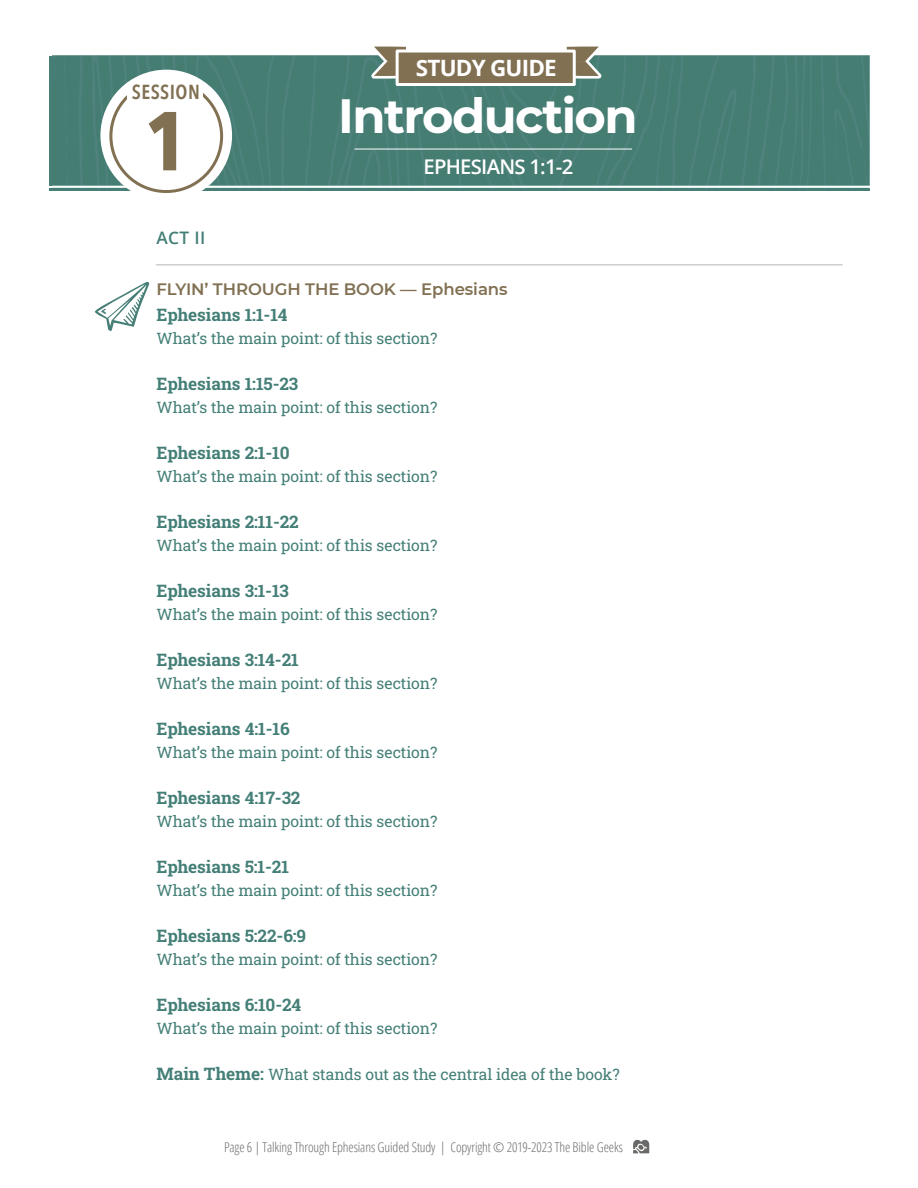
<style>
.page{position:relative;width:918px;height:1188px;background:#fff}
.page>*{position:absolute;margin:0;border:0;box-sizing:border-box;transform-origin:0 0}
.t1{font:700 82.5px "Avenir Next Condensed";color:#817052}
.t2{font:700 48px "Montserrat";letter-spacing:-.03em;color:#fff}
.t3{font:700 22.5px "Open Sans";letter-spacing:-.035em;color:#fff}
.t4{font:600 20.25px "Open Sans";letter-spacing:-.035em;color:#fff}
.t5{font:600 20.25px "Avenir Next Condensed";letter-spacing:.02em;color:#817052}
.t6{font:700 17.25px "Roboto Slab";letter-spacing:-.005em;color:#447f77}
.t7{font:600 17.25px "Open Sans";color:#447f77}
.t8{font:600 16.5px "Montserrat";letter-spacing:-.005em;color:#817052}
.t9{font:15.75px "Roboto Slab";letter-spacing:-.005em;color:#447f77}
.t10{font:300 13.5px "Open Sans Condensed";letter-spacing:-.01em;color:#6a6968}
.s1{font-weight:700;font-size:17.25px}
</style>
<div class="page">
<hr style="left:49px;top:188px;width:820px;height:2px;background:#477f76">
<img style="left:52px;top:55px;width:817px;height:134px">
<svg style="left:633px;top:1140px;width:16px;height:13px"></svg>
<hr style="left:156px;top:264px;width:686px;height:2px;background:#cbcbcb">
<div style="left:100px;top:70px;width:132px;height:131px;background:#fff;border-radius:50%"></div>
<div style="left:109px;top:79px;width:114px;height:114px;border:3px solid #817052;border-radius:50%"></div>
<div style="left:128px;top:88px;width:75px;height:22px;background:#fff"></div>
<div style="left:148px;top:79px;width:36px;height:21px;background:#fff"></div>
<div style="left:136px;top:82px;width:61px;height:22px;background:#fff"></div>
<svg style="left:567px;top:46px;width:44px;height:35px"></svg>
<svg style="left:362px;top:46px;width:44px;height:35px"></svg>
<div style="left:396px;top:50px;width:180px;height:36px;background:#817052;border:3px solid #fff"></div>
<hr style="left:355px;top:149px;width:277px;height:1px;background:#fff">
<svg style="left:94px;top:282px;width:56px;height:49px"></svg>
<p class="t5" style="left:132px;top:79px;width:69px">SESSION</p>
<h1 class="t1" style="left:145px;top:88px;width:45px">1</h1>
<h3 class="t3" style="left:416px;top:59px;width:142px">STUDY GUIDE</h3>
<h2 class="t2" style="left:338px;top:87px;width:301px">Introduction</h2>
<p class="t4" style="left:424px;top:158px;width:151px">EPHESIANS 1:1-2</p>
<p class="t7" style="left:156px;top:231px;width:51px">ACT II</p>
<p class="t8" style="left:156px;top:279px;width:353px">FLYIN’ THROUGH THE BOOK — Ephesians</p>
<p class="t6" style="left:156px;top:303px;width:133px">Ephesians 1:1-14</p>
<p class="t9" style="left:156px;top:328px;width:283px">What’s the main point: of this section?</p>
<p class="t6" style="left:156px;top:372px;width:143px">Ephesians 1:15-23</p>
<p class="t9" style="left:156px;top:397px;width:283px">What’s the main point: of this section?</p>
<p class="t6" style="left:156px;top:441px;width:135px">Ephesians 2:1-10</p>
<p class="t9" style="left:156px;top:466px;width:283px">What’s the main point: of this section?</p>
<p class="t6" style="left:156px;top:510px;width:144px">Ephesians 2:11-22</p>
<p class="t9" style="left:156px;top:535px;width:283px">What’s the main point: of this section?</p>
<p class="t6" style="left:156px;top:579px;width:134px">Ephesians 3:1-13</p>
<p class="t9" style="left:156px;top:604px;width:283px">What’s the main point: of this section?</p>
<p class="t6" style="left:156px;top:648px;width:144px">Ephesians 3:14-21</p>
<p class="t9" style="left:156px;top:673px;width:283px">What’s the main point: of this section?</p>
<p class="t6" style="left:156px;top:717px;width:135px">Ephesians 4:1-16</p>
<p class="t9" style="left:156px;top:742px;width:283px">What’s the main point: of this section?</p>
<p class="t6" style="left:156px;top:786px;width:146px">Ephesians 4:17-32</p>
<p class="t9" style="left:156px;top:811px;width:283px">What’s the main point: of this section?</p>
<p class="t6" style="left:156px;top:855px;width:134px">Ephesians 5:1-21</p>
<p class="t9" style="left:156px;top:880px;width:283px">What’s the main point: of this section?</p>
<p class="t6" style="left:156px;top:924px;width:151px">Ephesians 5:22-6:9</p>
<p class="t9" style="left:156px;top:949px;width:283px">What’s the main point: of this section?</p>
<p class="t6" style="left:156px;top:993px;width:146px">Ephesians 6:10-24</p>
<p class="t9" style="left:156px;top:1018px;width:283px">What’s the main point: of this section?</p>
<p class="t9" style="left:156px;top:1063px;width:465px"><span class="s1">Main Theme:</span> What stands out as the central idea of the book?</p>
<p class="t10" style="left:224px;top:1142px;width:400px">Page 6 | Talking Through Ephesians Guided Study | Copyright © 2019-2023 The Bible Geeks</p>
</div>
